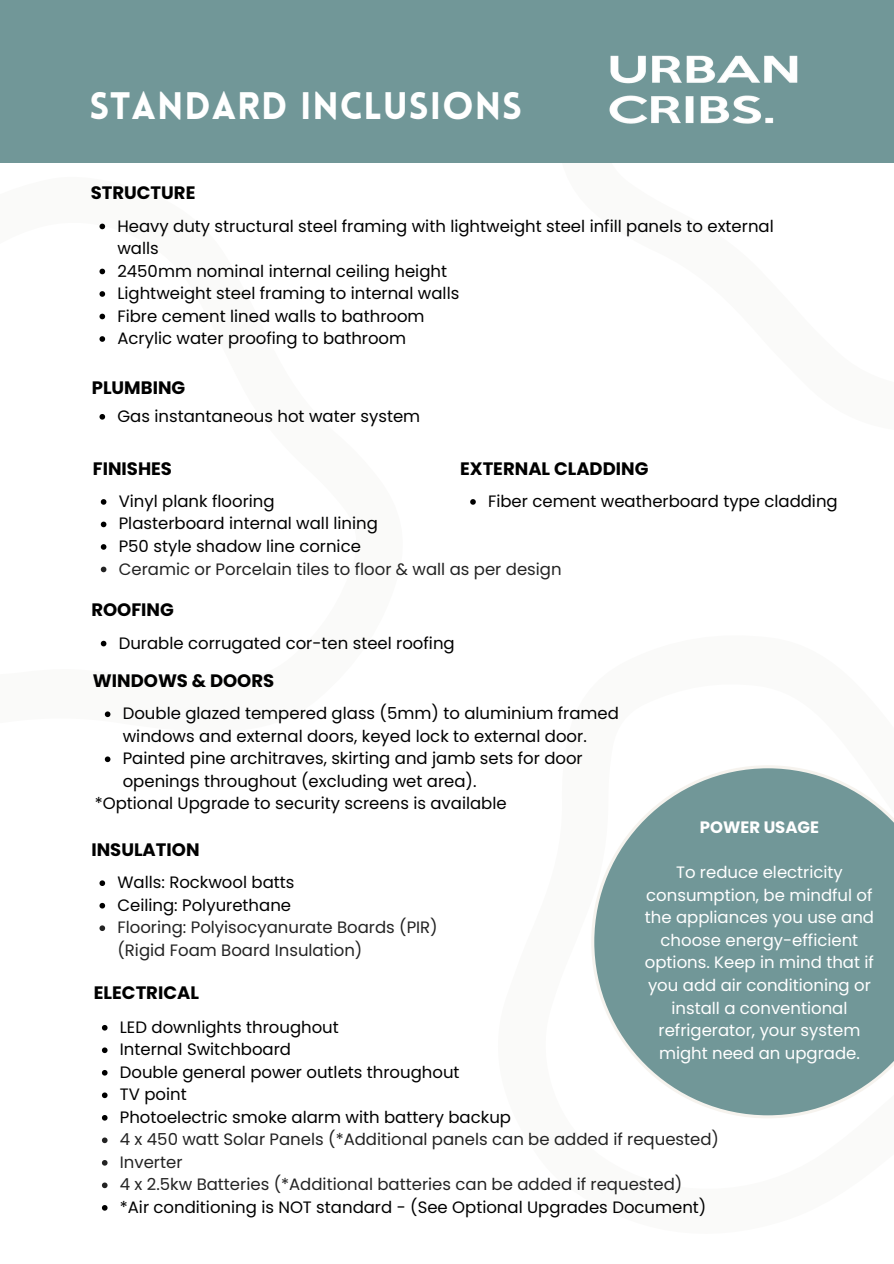
<style>
.page{position:relative;width:894px;height:1264px;background:#fff}
.page>*{position:absolute;margin:0;border:0;box-sizing:border-box;transform-origin:0 0}
.t1{font:900 37.5px "Lovelo";letter-spacing:.025em;color:#fff}
.t2{font:700 18px "Poppins";color:#000}
.t3{font:16.5px/22.5px "Poppins";color:#000}
.t4{font:16.5px/22.5px "Poppins";color:#232323}
.t5{font:16.5px/22.5px "Poppins";color:#fff;text-align:center}
.t6{font:700 16.5px "Poppins";color:#fff}
</style>
<div class="page">
<div style="left:0;top:0;width:893px;height:162px;background:#719798"></div>
<img style="left:609px;top:55px;width:189px;height:69px">
<svg style="left:99px;top:224px;width:6px;height:5px"></svg>
<svg style="left:99px;top:269px;width:6px;height:5px"></svg>
<svg style="left:99px;top:291px;width:6px;height:6px"></svg>
<svg style="left:99px;top:314px;width:6px;height:5px"></svg>
<svg style="left:99px;top:336px;width:6px;height:6px"></svg>
<svg style="left:99px;top:414px;width:6px;height:5px"></svg>
<svg style="left:101px;top:499px;width:5px;height:5px"></svg>
<svg style="left:101px;top:521px;width:5px;height:6px"></svg>
<svg style="left:101px;top:544px;width:5px;height:5px"></svg>
<svg style="left:101px;top:566px;width:5px;height:6px"></svg>
<svg style="left:101px;top:640px;width:5px;height:6px"></svg>
<svg style="left:105px;top:711px;width:5px;height:6px"></svg>
<svg style="left:105px;top:756px;width:5px;height:6px"></svg>
<svg style="left:99px;top:880px;width:6px;height:6px"></svg>
<svg style="left:99px;top:902px;width:6px;height:6px"></svg>
<svg style="left:99px;top:925px;width:6px;height:6px"></svg>
<svg style="left:470px;top:499px;width:5px;height:5px"></svg>
<svg style="left:102px;top:1025px;width:5px;height:5px"></svg>
<svg style="left:102px;top:1047px;width:5px;height:6px"></svg>
<svg style="left:102px;top:1070px;width:5px;height:5px"></svg>
<svg style="left:102px;top:1092px;width:5px;height:6px"></svg>
<svg style="left:102px;top:1115px;width:5px;height:5px"></svg>
<svg style="left:102px;top:1137px;width:5px;height:6px"></svg>
<svg style="left:102px;top:1160px;width:5px;height:5px"></svg>
<svg style="left:102px;top:1182px;width:5px;height:6px"></svg>
<svg style="left:102px;top:1205px;width:5px;height:5px"></svg>
<svg style="left:591px;top:765px;width:302px;height:353px;fill:#719798"></svg>
<h2 class="t1" style="left:89px;top:91px;width:434px">STANDARD INCLUSIONS</h2>
<h1 class="t2" style="left:91px;top:180px;width:106px">STRUCTURE</h1>
<p class="t3" style="left:117px;top:214px;width:657px">Heavy duty structural steel framing with lightweight steel infill panels to external walls</p>
<p class="t3" style="left:117px;top:259px;width:331px">2450mm nominal internal ceiling height</p>
<p class="t3" style="left:117px;top:282px;width:343px">Lightweight steel framing to internal walls</p>
<h2 class="t3" style="left:117px;top:304px;width:308px">Fibre cement lined walls to bathroom</h2>
<h2 class="t3" style="left:117px;top:327px;width:290px">Acrylic water proofing to bathroom</h2>
<h2 class="t2" style="left:92px;top:374px;width:95px">PLUMBING</h2>
<h2 class="t3" style="left:117px;top:405px;width:304px">Gas instantaneous hot water system</h2>
<p class="t2" style="left:93px;top:456px;width:81px">FINISHES</p>
<p class="t3" style="left:119px;top:490px;width:157px">Vinyl plank flooring</p>
<p class="t3" style="left:119px;top:512px;width:261px">Plasterboard internal wall lining</p>
<p class="t3" style="left:119px;top:535px;width:244px">P50 style shadow line cornice</p>
<p class="t4" style="left:119px;top:557px;width:444px">Ceramic or Porcelain tiles to floor &amp; wall as per design</p>
<p class="t2" style="left:91px;top:597px;width:84px">ROOFING</p>
<h2 class="t3" style="left:119px;top:631px;width:337px">Durable corrugated cor-ten steel roofing</h2>
<p class="t2" style="left:93px;top:668px;width:183px">WINDOWS &amp; DOORS</p>
<p class="t3" style="left:123px;top:702px;width:497px">Double glazed tempered glass (5mm) to aluminium framed windows and external doors, keyed lock to external door.</p>
<p class="t3" style="left:123px;top:747px;width:461px">Painted pine architraves, skirting and jamb sets for door openings throughout (excluding wet area).</p>
<p class="t3" style="left:95px;top:792px;width:413px">*Optional Upgrade to security screens is available</p>
<p class="t2" style="left:91px;top:836px;width:110px">INSULATION</p>
<p class="t3" style="left:117px;top:871px;width:178px">Walls: Rockwool batts</p>
<p class="t3" style="left:117px;top:893px;width:175px">Ceiling: Polyurethane</p>
<h2 class="t4" style="left:117px;top:916px;width:322px">Flooring: Polyisocyanurate Boards (PIR) (Rigid Foam Board Insulation)</h2>
<p class="t2" style="left:460px;top:456px;width:190px">EXTERNAL CLADDING</p>
<p class="t3" style="left:488px;top:490px;width:351px">Fiber cement weatherboard type cladding</p>
<p class="t6" style="left:699px;top:816px;width:121px">POWER USAGE</p>
<p class="t5" style="left:644px;top:861px;width:231px">To reduce electricity consumption, be mindful of the appliances you use and choose energy-efficient options. Keep in mind that if you add air conditioning or install a conventional refrigerator, your system might need an upgrade.</p>
<p class="t2" style="left:94px;top:980px;width:107px">ELECTRICAL</p>
<p class="t3" style="left:120px;top:1015px;width:220px">LED downlights throughout</p>
<p class="t3" style="left:120px;top:1038px;width:173px">Internal Switchboard</p>
<h2 class="t3" style="left:120px;top:1060px;width:341px">Double general power outlets throughout</h2>
<p class="t3" style="left:120px;top:1083px;width:68px">TV point</p>
<p class="t3" style="left:120px;top:1105px;width:392px">Photoelectric smoke alarm with battery backup</p>
<p class="t4" style="left:120px;top:1128px;width:600px">4 x 450 watt Solar Panels (*Additional panels can be added if requested)</p>
<h2 class="t4" style="left:120px;top:1150px;width:64px">Inverter</h2>
<p class="t4" style="left:120px;top:1173px;width:564px">4 x 2.5kw Batteries (*Additional batteries can be added if requested)</p>
<p class="t3" style="left:120px;top:1195px;width:588px">*Air conditioning is NOT standard - (See Optional Upgrades Document)</p>
</div>
